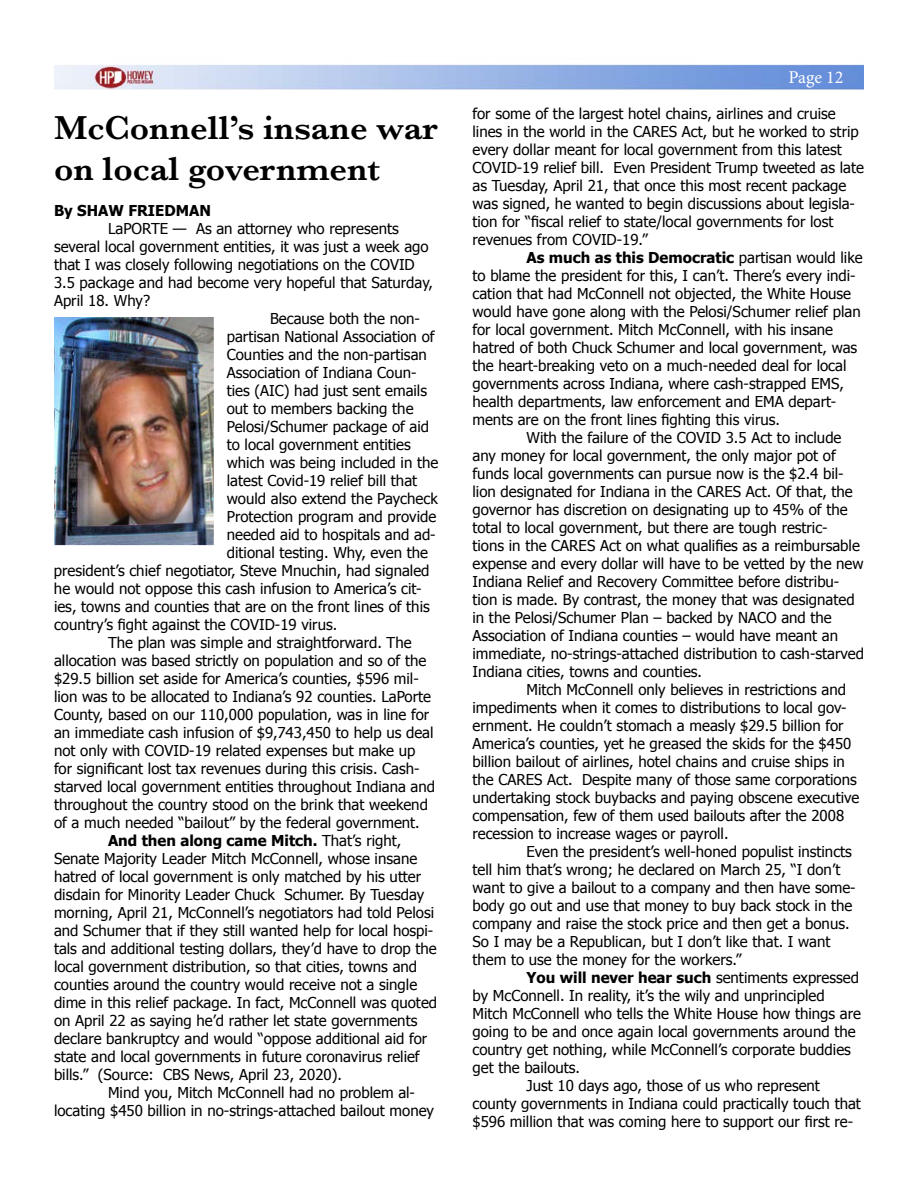
<style>
.page{position:relative;width:918px;height:1188px;background:#fff}
.page>*{position:absolute;margin:0;border:0;box-sizing:border-box;transform-origin:0 0}
.t1{font:600 34.5px/41.4px "Baskerville";color:#000}
.t2{font:18px "Minion Pro";letter-spacing:-.005em;color:#fff}
.t3{font:15px/18px "Tahoma";color:#000}
.t4{font:700 15px "Tahoma";color:#000}
.s1{font-weight:400}
.s2{font-weight:700}
</style>
<div class="page">
<img style="left:54px;top:64px;width:810px;height:26px">
<img style="left:54px;top:317px;width:159px;height:229px">
<h1 class="t1" style="left:54px;top:107px;width:385px">McConnell’s insane war on local government</h1>
<p class="t4" style="left:54px;top:200px;width:159px">By SHAW FRIEDMAN</p>
<p class="t3" style="left:108px;top:219px;width:292px">LaPORTE — As an attorney who represents</p>
<p class="t3" style="left:54px;top:237px;width:376px">several local government entities, it was just a week ago</p>
<p class="t3" style="left:54px;top:255px;width:362px">that I was closely following negotiations on the COVID</p>
<p class="t3" style="left:54px;top:273px;width:381px">3.5 package and had become very hopeful that Saturday,</p>
<p class="t3" style="left:54px;top:291px;width:98px">April 18. Why?</p>
<p class="t3" style="left:270px;top:309px;width:152px">Because both the non-</p>
<p class="t3" style="left:227px;top:327px;width:209px">partisan National Association of</p>
<p class="t3" style="left:227px;top:345px;width:202px">Counties and the non-partisan</p>
<p class="t3" style="left:227px;top:363px;width:191px">Association of Indiana Coun-</p>
<p class="t3" style="left:227px;top:381px;width:202px">ties (AIC) had just sent emails</p>
<p class="t3" style="left:227px;top:399px;width:188px">out to members backing the</p>
<p class="t3" style="left:227px;top:417px;width:204px">Pelosi/Schumer package of aid</p>
<p class="t3" style="left:227px;top:435px;width:186px">to local government entities</p>
<p class="t3" style="left:227px;top:453px;width:213px">which was being included in the</p>
<p class="t3" style="left:227px;top:471px;width:192px">latest Covid-19 relief bill that</p>
<p class="t3" style="left:227px;top:489px;width:213px">would also extend the Paycheck</p>
<p class="t3" style="left:227px;top:507px;width:211px">Protection program and provide</p>
<p class="t3" style="left:227px;top:525px;width:210px">needed aid to hospitals and ad-</p>
<p class="t3" style="left:227px;top:543px;width:203px">ditional testing. Why, even the</p>
<p class="t3" style="left:54px;top:561px;width:377px">president’s chief negotiator, Steve Mnuchin, had signaled</p>
<p class="t3" style="left:54px;top:579px;width:369px">he would not oppose this cash infusion to America’s cit-</p>
<p class="t3" style="left:54px;top:597px;width:377px">ies, towns and counties that are on the front lines of this</p>
<p class="t3" style="left:54px;top:615px;width:285px">country’s fight against the COVID-19 virus.</p>
<p class="t3" style="left:108px;top:633px;width:305px">The plan was simple and straightforward. The</p>
<p class="t3" style="left:54px;top:651px;width:374px">allocation was based strictly on population and so of the</p>
<p class="t3" style="left:54px;top:669px;width:366px">$29.5 billion set aside for America’s counties, $596 mil-</p>
<p class="t3" style="left:54px;top:687px;width:379px">lion was to be allocated to Indiana’s 92 counties. LaPorte</p>
<p class="t3" style="left:54px;top:705px;width:377px">County, based on our 110,000 population, was in line for</p>
<p class="t3" style="left:54px;top:723px;width:381px">an immediate cash infusion of $9,743,450 to help us deal</p>
<p class="t3" style="left:54px;top:741px;width:363px">not only with COVID-19 related expenses but make up</p>
<p class="t3" style="left:54px;top:759px;width:367px">for significant lost tax revenues during this crisis. Cash-</p>
<p class="t3" style="left:54px;top:777px;width:383px">starved local government entities throughout Indiana and</p>
<p class="t3" style="left:54px;top:795px;width:375px">throughout the country stood on the brink that weekend</p>
<p class="t3" style="left:54px;top:813px;width:367px">of a much needed “bailout” by the federal government.</p>
<p class="t4" style="left:108px;top:830px;width:295px">And then along came Mitch. <span class="s1">That’s right,</span></p>
<p class="t3" style="left:54px;top:849px;width:365px">Senate Majority Leader Mitch McConnell, whose insane</p>
<p class="t3" style="left:54px;top:867px;width:369px">hatred of local government is only matched by his utter</p>
<p class="t3" style="left:54px;top:885px;width:372px">disdain for Minority Leader Chuck Schumer. By Tuesday</p>
<p class="t3" style="left:54px;top:903px;width:382px">morning, April 21, McConnell’s negotiators had told Pelosi</p>
<p class="t3" style="left:54px;top:921px;width:381px">and Schumer that if they still wanted help for local hospi-</p>
<p class="t3" style="left:54px;top:939px;width:384px">tals and additional testing dollars, they’d have to drop the</p>
<p class="t3" style="left:54px;top:957px;width:365px">local government distribution, so that cities, towns and</p>
<p class="t3" style="left:54px;top:975px;width:365px">counties around the country would receive not a single</p>
<p class="t3" style="left:54px;top:993px;width:385px">dime in this relief package. In fact, McConnell was quoted</p>
<p class="t3" style="left:54px;top:1011px;width:365px">on April 22 as saying he’d rather let state governments</p>
<p class="t3" style="left:54px;top:1029px;width:375px">declare bankruptcy and would “oppose additional aid for</p>
<p class="t3" style="left:54px;top:1047px;width:367px">state and local governments in future coronavirus relief</p>
<p class="t3" style="left:54px;top:1065px;width:290px">bills.” (Source: CBS News, April 23, 2020).</p>
<p class="t3" style="left:108px;top:1083px;width:309px">Mind you, Mitch McConnell had no problem al-</p>
<p class="t3" style="left:54px;top:1101px;width:382px">locating $450 billion in no-strings-attached bailout money</p>
<p class="t2" style="left:789px;top:65px;width:56px">Page 12</p>
<p class="t3" style="left:472px;top:104px;width:393px">for some of the largest hotel chains, airlines and cruise lines in the world in the CARES Act, but he worked to strip every dollar meant for local government from this latest COVID-19 relief bill. Even President Trump tweeted as late as Tuesday, April 21, that once this most recent package was signed, he wanted to begin discussions about legisla&shy;tion for “fiscal relief to state/local governments for lost revenues from COVID-19.”</p>
<p class="t3" style="left:472px;top:248px;width:392px;text-indent:54px"><span class="s2">As much as this Democratic</span> partisan would like to blame the president for this, I can’t. There’s every indi&shy;cation that had McConnell not objected, the White House would have gone along with the Pelosi/Schumer relief plan for local government. Mitch McConnell, with his insane hatred of both Chuck Schumer and local government, was the heart-breaking veto on a much-needed deal for local governments across Indiana, where cash-strapped EMS, health departments, law enforcement and EMA depart&shy;ments are on the front lines fighting this virus.</p>
<p class="t3" style="left:472px;top:428px;width:393px;text-indent:54px">With the failure of the COVID 3.5 Act to include any money for local government, the only major pot of funds local governments can pursue now is the $2.4 bil&shy;lion designated for Indiana in the CARES Act. Of that, the governor has discretion on designating up to 45% of the total to local government, but there are tough restric-<br>tions in the CARES Act on what qualifies as a reimbursable expense and every dollar will have to be vetted by the new Indiana Relief and Recovery Committee before distribu&shy;tion is made. By contrast, the money that was designated in the Pelosi/Schumer Plan – backed by NACO and the Association of Indiana counties – would have meant an immediate, no-strings-attached distribution to cash-starved Indiana cities, towns and counties.</p>
<p class="t3" style="left:472px;top:680px;width:388px;text-indent:54px">Mitch McConnell only believes in restrictions and impediments when it comes to distributions to local gov&shy;ernment. He couldn’t stomach a measly $29.5 billion for America’s counties, yet he greased the skids for the $450 billion bailout of airlines, hotel chains and cruise ships in the CARES Act. Despite many of those same corporations undertaking stock buybacks and paying obscene executive compensation, few of them used bailouts after the 2008 recession to increase wages or payroll.</p>
<p class="t3" style="left:472px;top:842px;width:385px;text-indent:54px">Even the president’s well-honed populist instincts tell him that’s wrong; he declared on March 25, “I don’t want to give a bailout to a company and then have some&shy;body go out and use that money to buy back stock in the company and raise the stock price and then get a bonus.<br>So I may be a Republican, but I don’t like that. I want them to use the money for the workers.”</p>
<p class="t4" style="left:526px;top:967px;width:334px">You will never hear such <span class="s1">sentiments expressed</span></p>
<p class="t3" style="left:472px;top:986px;width:354px">by McConnell. In reality, it’s the wily and unprincipled</p>
<p class="t3" style="left:472px;top:1004px;width:390px">Mitch McConnell who tells the White House how things are</p>
<p class="t3" style="left:472px;top:1022px;width:385px">going to be and once again local governments around the</p>
<p class="t3" style="left:472px;top:1040px;width:380px">country get nothing, while McConnell’s corporate buddies</p>
<p class="t3" style="left:472px;top:1058px;width:109px">get the bailouts.</p>
<p class="t3" style="left:526px;top:1076px;width:295px">Just 10 days ago, those of us who represent</p>
<p class="t3" style="left:472px;top:1094px;width:390px">county governments in Indiana could practically touch that</p>
<p class="t3" style="left:472px;top:1112px;width:382px">$596 million that was coming here to support our first re-</p>
</div>
